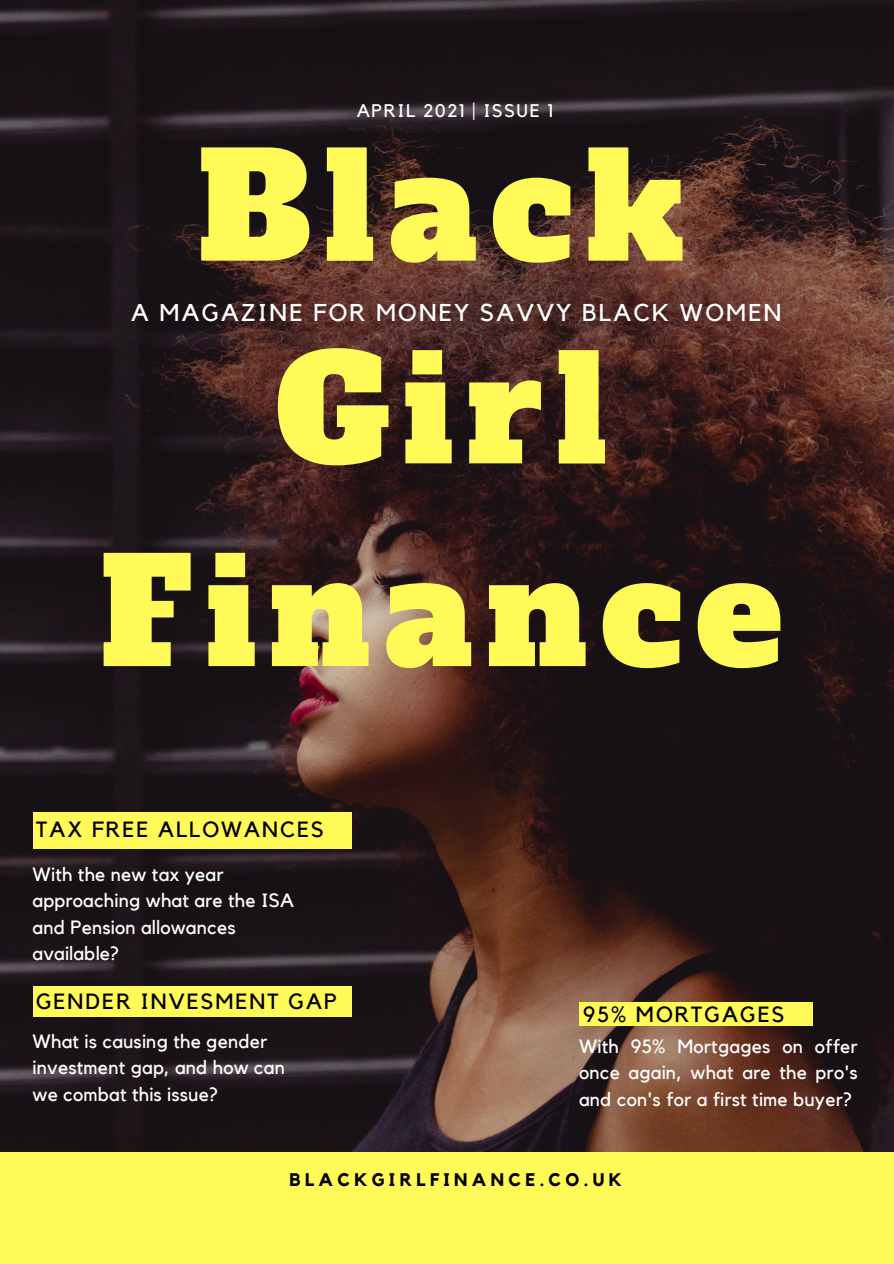
<style>
.page{position:relative;width:894px;height:1264px;background:#fff}
.page>*{position:absolute;margin:0;border:0;box-sizing:border-box;transform-origin:0 0}
.t1{font:145.5px "Alfa Slab One";letter-spacing:.09em;color:#fffa58}
.t2{font:24.3px "Kollektif";letter-spacing:.09em;color:#fff}
.t3{font:21.9px "Kollektif";letter-spacing:.09em;color:#000}
.t4{font:19.2px/26.2px "Kollektif";letter-spacing:.01em;color:#fff}
.t5{font:700 18.15px "Kollektif";letter-spacing:.24em;color:#000}
.t6{font:18.15px "Kollektif";letter-spacing:.09em;color:#fff}
</style>
<div class="page">
<img style="left:0;top:0;width:893px;height:1152px">
<div style="left:0;top:1152px;width:893px;height:111px;background:#fffa58"></div>
<div style="left:33px;top:812px;width:318px;height:36px;background:#fffa58"></div>
<div style="left:33px;top:986px;width:318px;height:30px;background:#fffa58"></div>
<div style="left:579px;top:1002px;width:233px;height:23px;background:#fffa58"></div>
<p class="t6" style="left:356px;top:103px;width:198px">APRIL 2021 | ISSUE 1</p>
<p class="t1" style="left:198px;top:110px;width:487px">Black</p>
<p class="t2" style="left:131px;top:301px;width:651px">A MAGAZINE FOR MONEY SAVVY BLACK WOMEN</p>
<p class="t1" style="left:276px;top:312px;width:332px">Girl</p>
<p class="t1" style="left:101px;top:515px;width:682px">Finance</p>
<p class="t3" style="left:36px;top:819px;width:289px">TAX FREE ALLOWANCES</p>
<p class="t4" style="left:33px;top:861px;width:263px">With the new tax year approaching what are the ISA and Pension allowances available?</p>
<p class="t3" style="left:36px;top:990px;width:302px">GENDER INVESMENT GAP</p>
<p class="t4" style="left:33px;top:1028px;width:254px">What is causing the gender investment gap, and how can we combat this issue?</p>
<p class="t3" style="left:583px;top:1004px;width:202px">95% MORTGAGES</p>
<p class="t4" style="left:579px;top:1033px;width:280px;text-align:justify">With 95% Mortgages on offer once again, what are the pro's and con's for a first time buyer?</p>
<p class="t5" style="left:289px;top:1171px;width:333px">BLACKGIRLFINANCE.CO.UK</p>
</div>
